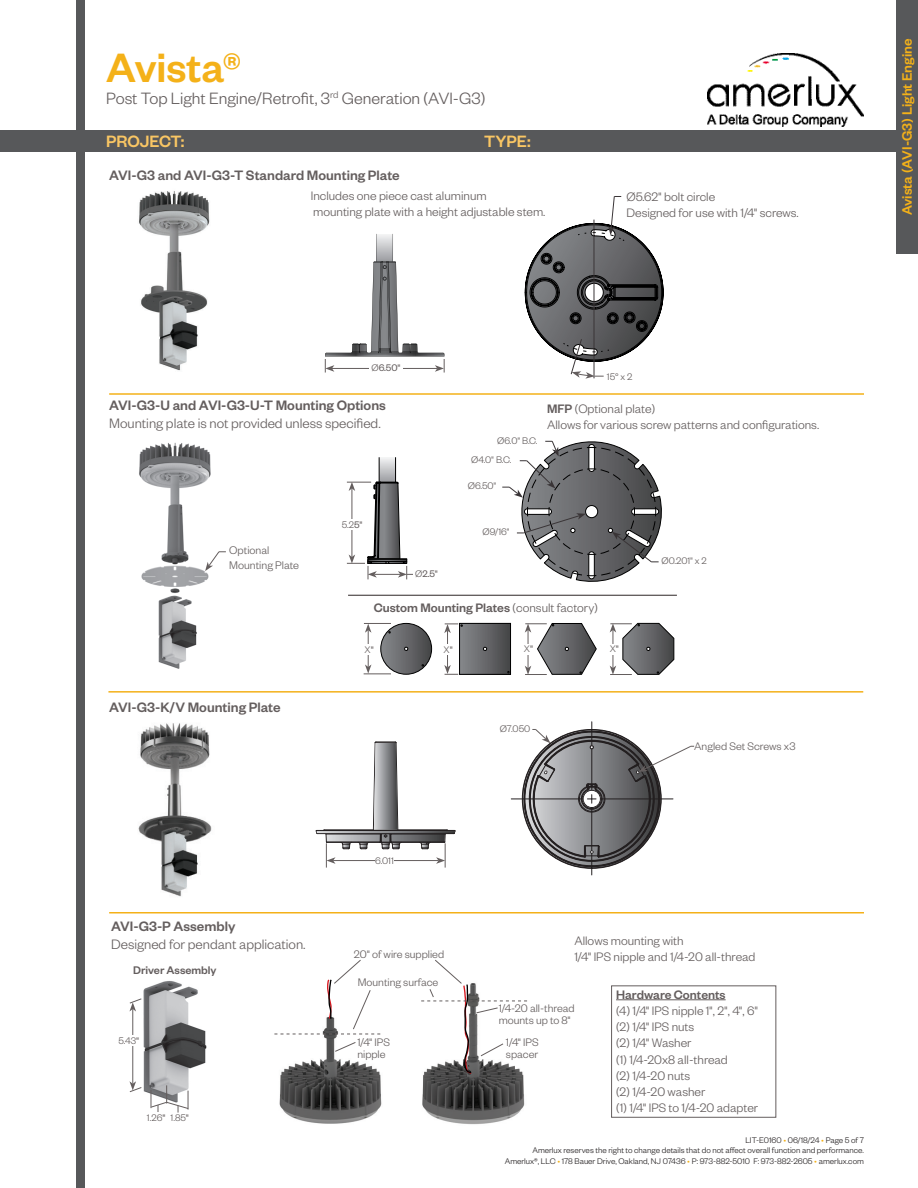
<style>
.page{position:relative;width:918px;height:1188px;background:#fff}
.page>*{position:absolute;margin:0;border:0;box-sizing:border-box;transform-origin:0 0}
.t1{font:500 45px "Founders Grotesk";color:#f4b119}
.t2{font:300 18px "Founders Grotesk";color:#645e5e}
.t3{font:500 18px "Founders Grotesk";color:#f9c664}
.t4{font:500 15px "Founders Grotesk";color:#645e5e}
.t5{font:300 15px "Founders Grotesk";color:#645e5e}
.t6{font:500 15px "Founders Grotesk";color:#f4b119}
.t7{font:300 13.5px "Founders Grotesk";color:#645e5e}
.t8{font:500 13.5px "Founders Grotesk";color:#645e5e}
.t9{font:300 12.15px "Founders Grotesk";color:#645e5e}
.t10{font:500 12.15px "Founders Grotesk";color:#645e5e}
.t11{font:300 12px "Founders Grotesk";color:#645e5e}
.t12{font:300 10.5px "Founders Grotesk";color:#645e5e}
.t13{font:10.5px "Founders Grotesk";color:#645e5e}
.t14{font:300 9px/10.8px "Founders Grotesk";color:#231f20;text-align:right}
.s1{font-weight:300}
.s2{font-weight:400}
.s3{font-weight:500}
.s4{color:#f4b119}
</style>
<div class="page">
<div style="left:0;top:130px;width:918px;height:22px;background:#57585a"></div>
<div style="left:76px;top:0;width:10px;height:1188px;background:#57585a"></div>
<img style="left:707px;top:54px;width:157px;height:73px">
<div style="left:896px;top:0;width:22px;height:254px;background:#57585a"></div>
<svg style="left:523px;top:730px;width:138px;height:138px"></svg>
<hr style="left:511px;top:799px;width:72px;height:1px;background:#231f20">
<hr style="left:592px;top:722px;width:1px;height:69px;background:#231f20">
<hr style="left:591px;top:807px;width:1px;height:68px;background:#231f20">
<img style="left:143px;top:981px;width:64px;height:128px">
<img style="left:139px;top:191px;width:71px;height:180px">
<img style="left:139px;top:442px;width:72px;height:227px">
<div style="left:379px;top:457px;width:17px;height:26px;background:#ebebec"></div>
<div style="left:460px;top:623px;width:51px;height:51px;background:linear-gradient(to right,#87898c,#454546)"></div>
<div style="left:459px;top:623px;width:52px;height:52px;border:1px solid #000"></div>
<svg style="left:483px;top:647px;width:4px;height:4px"></svg>
<svg style="left:381px;top:623px;width:51px;height:51px;background:#646467"></svg>
<div style="left:381px;top:623px;width:51px;height:51px;border:1px solid #000;border-radius:50%"></div>
<svg style="left:404px;top:647px;width:4px;height:4px"></svg>
<img style="left:279px;top:1033px;width:103px;height:91px">
<img style="left:422px;top:1075px;width:103px;height:50px">
<svg style="left:325px;top:234px;width:120px;height:139px"></svg>
<div style="left:370px;top:363px;width:33px;height:10px;background:#fff"></div>
<svg style="left:525px;top:196px;width:138px;height:183px"></svg>
<hr style="left:109px;top:393px;width:755px;height:2px;background:#f4b119">
<hr style="left:108px;top:691px;width:755px;height:2px;background:#f4b119">
<hr style="left:109px;top:912px;width:755px;height:2px;background:#f4b119">
<hr style="left:348px;top:595px;width:329px;height:1px;background:#645e5e">
<svg style="left:205px;top:551px;width:21px;height:20px"></svg>
<svg style="left:335px;top:1042px;width:21px;height:10px"></svg>
<svg style="left:347px;top:462px;width:66px;height:117px"></svg>
<hr style="left:368px;top:630px;width:1px;height:37px;background:#645e5e">
<svg style="left:364px;top:623px;width:27px;height:10px"></svg>
<svg style="left:364px;top:664px;width:27px;height:11px"></svg>
<hr style="left:447px;top:631px;width:1px;height:36px;background:#645e5e">
<svg style="left:444px;top:624px;width:19px;height:9px"></svg>
<svg style="left:444px;top:665px;width:14px;height:10px"></svg>
<svg style="left:525px;top:623px;width:72px;height:52px"></svg>
<svg style="left:610px;top:623px;width:64px;height:52px"></svg>
<div style="left:340px;top:519px;width:24px;height:11px;background:#fff"></div>
<div style="left:363px;top:644px;width:13px;height:11px;background:#fff"></div>
<div style="left:442px;top:644px;width:13px;height:11px;background:#fff"></div>
<div style="left:522px;top:644px;width:13px;height:10px;background:#fff"></div>
<div style="left:608px;top:644px;width:13px;height:10px;background:#fff"></div>
<svg style="left:502px;top:440px;width:160px;height:142px"></svg>
<hr style="left:133px;top:1009px;width:1px;height:75px;background:#645e5e">
<svg style="left:129px;top:998px;width:13px;height:13px"></svg>
<svg style="left:129px;top:1081px;width:13px;height:11px"></svg>
<div style="left:117px;top:1035px;width:24px;height:11px;background:#fff"></div>
<svg style="left:151px;top:1085px;width:38px;height:28px"></svg>
<hr style="left:616px;top:1000px;width:110px;height:1px;background:#645e5e">
<div style="left:611px;top:986px;width:165px;height:131px;border:1px solid #645e5e"></div>
<svg style="left:274px;top:959px;width:106px;height:76px"></svg>
<svg style="left:421px;top:959px;width:106px;height:116px"></svg>
<img style="left:138px;top:723px;width:74px;height:174px">
<svg style="left:531px;top:729px;width:163px;height:129px"></svg>
<svg style="left:315px;top:741px;width:141px;height:127px"></svg>
<h1 class="t1" style="left:106px;top:40px;width:136px">Avista®</h1>
<h2 class="t2" style="left:106px;top:87px;width:381px">Post Top Light Engine/Retrofit, 3<sup>rd</sup> Generation (AVI-G3)</h2>
<h2 class="t3" style="left:106px;top:130px;width:80px">PROJECT:</h2>
<h2 class="t3" style="left:484px;top:130px;width:48px">TYPE:</h2>
<p class="t4" style="left:109px;top:166px;width:292px">AVI-G3 and AVI-G3-T Standard Mounting Plate</p>
<p class="t7" style="left:311px;top:188px;width:177px">Includes one piece cast aluminum</p>
<p class="t7" style="left:313px;top:204px;width:234px">mounting plate with a height adjustable stem.</p>
<p class="t7" style="left:626px;top:188px;width:90px">Ø5.62" bolt circle</p>
<p class="t7" style="left:626px;top:205px;width:174px">Designed for use with 1/4" screws.</p>
<p class="t6" style="left:898px;top:215px;width:178px;rotate:-90deg">Avista (AVI-G3) Light Engine</p>
<p class="t13" style="left:371px;top:361px;width:31px"><span class="s1">Ø</span>6.50"</p>
<p class="t4" style="left:109px;top:396px;width:278px">AVI-G3-U and AVI-G3-U-T Mounting Options</p>
<p class="t5" style="left:109px;top:414px;width:273px">Mounting plate is not provided unless specified.</p>
<p class="t9" style="left:229px;top:543px;width:42px">Optional</p>
<p class="t9" style="left:229px;top:558px;width:71px">Mounting Plate</p>
<p class="t12" style="left:342px;top:518px;width:22px">5.2<span class="s2">5"</span></p>
<p class="t13" style="left:415px;top:568px;width:24px"><span class="s1">Ø</span>2.5"</p>
<p class="t12" style="left:497px;top:434px;width:42px">Ø6.0" B.C.</p>
<p class="t12" style="left:471px;top:453px;width:42px">Ø4.0" B.C.</p>
<p class="t12" style="left:468px;top:480px;width:30px">Ø6.50"</p>
<p class="t12" style="left:607px;top:370px;width:27px">15° x 2</p>
<p class="t7" style="left:547px;top:401px;width:110px"><span class="s3">MFP</span> (Optional plate)</p>
<p class="t7" style="left:547px;top:417px;width:274px">Allows for various screw patterns and configurations.</p>
<p class="t12" style="left:482px;top:526px;width:29px">Ø9/16"</p>
<p class="t12" style="left:662px;top:555px;width:47px">Ø0.201" x 2</p>
<p class="t8" style="left:374px;top:599px;width:226px">Custom Mounting Plates <span class="s1">(consult factory)</span></p>
<p class="t4" style="left:109px;top:698px;width:173px">AVI-G3-K/V Mounting Plate</p>
<p class="t4" style="left:111px;top:916px;width:126px">AVI-G3-P Assembly</p>
<p class="t5" style="left:111px;top:935px;width:196px">Designed for pendant application.</p>
<p class="t10" style="left:133px;top:963px;width:85px">Driver Assembly</p>
<p class="t12" style="left:119px;top:1034px;width:22px">5.43<span class="s2">"</span></p>
<p class="t12" style="left:147px;top:1112px;width:20px">1.26<span class="s2">"</span></p>
<p class="t12" style="left:171px;top:1112px;width:20px">1.85<span class="s2">"</span></p>
<p class="t12" style="left:365px;top:643px;width:11px">X<span class="s2">"</span></p>
<p class="t12" style="left:444px;top:643px;width:11px">X<span class="s2">"</span></p>
<p class="t12" style="left:524px;top:643px;width:11px">X<span class="s2">"</span></p>
<p class="t12" style="left:610px;top:643px;width:11px">X<span class="s2">"</span></p>
<p class="t12" style="left:375px;top:854px;width:20px">6.011</p>
<p class="t11" style="left:354px;top:947px;width:92px">20" of wire supplied</p>
<p class="t11" style="left:358px;top:975px;width:82px">Mounting surface</p>
<p class="t11" style="left:357px;top:1035px;width:34px">1/4" IPS</p>
<p class="t11" style="left:357px;top:1047px;width:30px">nipple</p>
<p class="t12" style="left:500px;top:722px;width:32px">Ø7.050</p>
<p class="t11" style="left:694px;top:739px;width:103px">Angled Set Screws x3</p>
<p class="t7" style="left:574px;top:933px;width:111px">Allows mounting with</p>
<p class="t7" style="left:574px;top:949px;width:183px">1/4" IPS nipple and 1/4-20 all-thread</p>
<p class="t8" style="left:616px;top:986px;width:111px">Hardware Contents</p>
<p class="t7" style="left:616px;top:1003px;width:144px">(4) 1/4" IPS nipple 1", 2", 4", 6"</p>
<p class="t7" style="left:616px;top:1019px;width:80px">(2) 1/4" IPS nuts</p>
<p class="t7" style="left:616px;top:1035px;width:77px">(2) 1/4" Washer</p>
<p class="t7" style="left:616px;top:1051px;width:113px">(1) 1/4-20x8 all-thread</p>
<p class="t7" style="left:616px;top:1067px;width:76px">(2) 1/4-20 nuts</p>
<p class="t7" style="left:616px;top:1084px;width:91px">(2) 1/4-20 washer</p>
<p class="t7" style="left:616px;top:1100px;width:144px">(1) 1/4" IPS to 1/4-20 adapter</p>
<p class="t11" style="left:499px;top:1001px;width:77px">1/4-20 all-thread</p>
<p class="t11" style="left:499px;top:1013px;width:74px">mounts up to 8"</p>
<p class="t11" style="left:506px;top:1035px;width:34px">1/4" IPS</p>
<p class="t11" style="left:506px;top:1047px;width:34px">spacer</p>
<p class="t14" style="left:505px;top:1134px;width:361px">LIT-E0160 <span class="s4">•</span> 06/18/24 <span class="s4">•</span> Page 5 of 7<br>Amerlux reserves the right to change details that do not affect overall function and performance.<br>Amerlux®, LLC <span class="s4">•</span> 178 Bauer Drive, Oakland, NJ 07436 <span class="s4">•</span> P: 973-882-5010 F: 973-882-2605 <span class="s4">•</span> amerlux.com</p>
</div>
